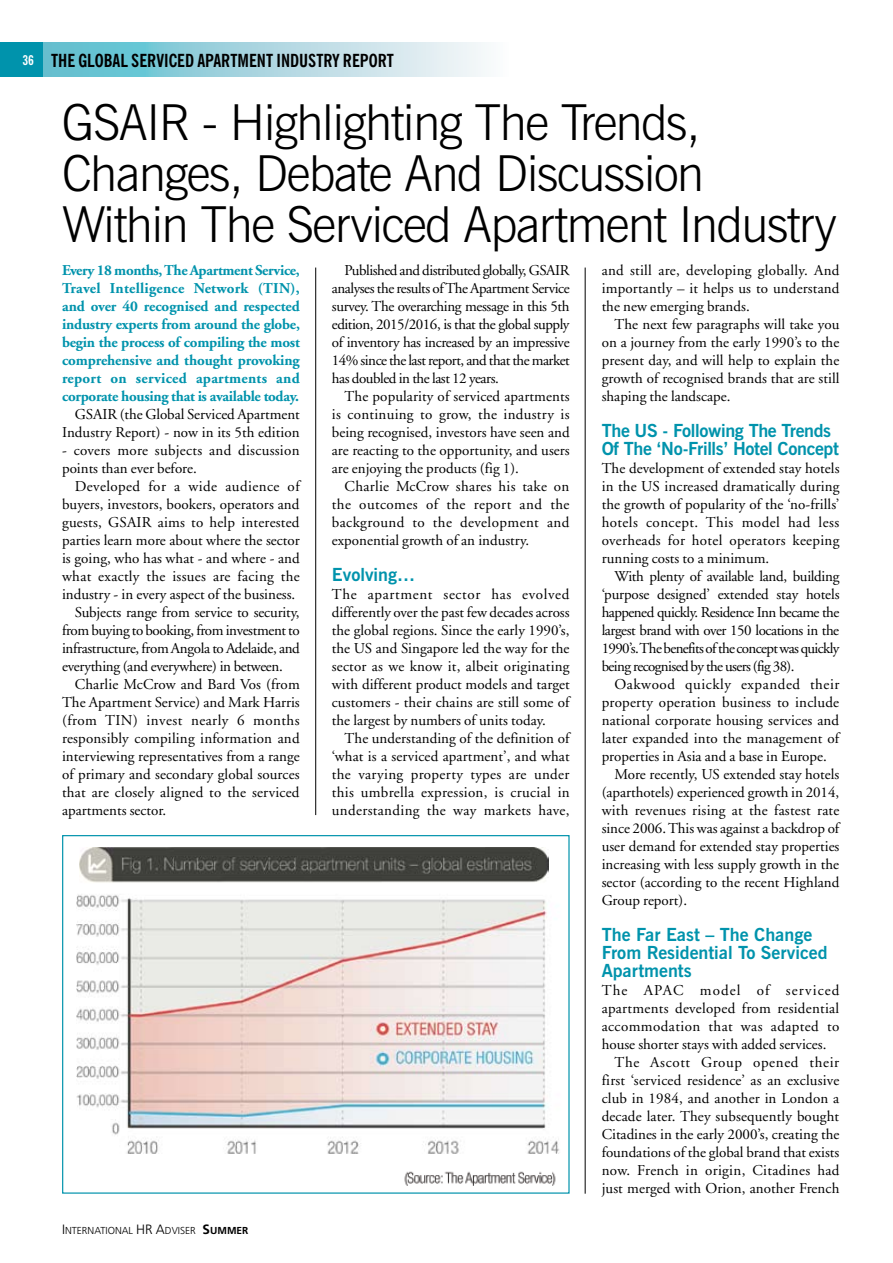
<style>
.page{position:relative;width:893px;height:1263px;background:#fff}
.page>*{position:absolute;margin:0;border:0;box-sizing:border-box;transform-origin:0 0}
.t1{font:300 49.5px/51px "News Gothic BT";letter-spacing:-.03em;color:#000}
.t2{font:700 18px/18px "News Gothic BT";color:#0093ac}
.t3{font:700 18px/18px "News Gothic BT";letter-spacing:-.02em;color:#0093ac}
.t4{font:700 condensed 18px "News Gothic BT";color:#000}
.t5{font:15px/18px "Adobe Garamond";letter-spacing:.005em;color:#000;text-align:justify}
.t6{font:700 15px/18px "Adobe Garamond";letter-spacing:-.02em;color:#0093ac;text-align:justify}
.t7{font:15px "Adobe Garamond";letter-spacing:.03em;color:#000}
.t8{font:15px "Adobe Garamond";letter-spacing:-.025em;color:#000}
.t9{font:15px "Adobe Garamond";letter-spacing:-.02em;color:#000}
.t10{font:15px "Adobe Garamond";letter-spacing:.04em;color:#000}
.t11{font:15px "Adobe Garamond";letter-spacing:.045em;color:#000}
.t12{font:15px "Adobe Garamond";letter-spacing:.075em;color:#000}
.t13{font:300 10.2px "Frutiger";color:#000}
.s1{font-size:13.5px;color:#fff}
.s2{font-size:13.5px}
.s3{font-weight:700;font-size:13.5px}
.s4{font-weight:700}
</style>
<div class="page">
<div style="left:0;top:43px;width:43px;height:34px;background:#0093ac"></div>
<svg style="left:43px;top:43px;width:442px;height:34px"></svg>
<hr style="left:585px;top:268px;width:1px;height:926px;background:#000">
<hr style="left:315px;top:268px;width:1px;height:547px;background:#000">
<img style="left:76px;top:894px;width:483px;height:260px">
<div style="left:77px;top:844px;width:477px;height:41px;background:linear-gradient(to right,#fff,#fff)"></div>
<img style="left:79px;top:848px;width:469px;height:37px">
<img style="left:404px;top:1171px;width:152px;height:15px">
<p class="t4" style="left:22px;top:49px;width:373px"><span class="s1">36</span> THE GLOBAL SERVICED APARTMENT INDUSTRY REPORT</p>
<h1 class="t1" style="left:62px;top:96px;width:777px">GSAIR - Highlighting The Trends,<br>Changes, Debate And Discussion<br>Within The Serviced Apartment Industry</h1>
<p class="t6" style="left:62px;top:262px;width:239px">Every 18 months, The Apartment Service, Travel Intelligence Network (TIN), and over 40 recognised and respected industry experts from around the globe, begin the process of compiling the most comprehensive and thought provoking report on serviced apartments and corporate housing that is available today.</p>
<p class="t5" style="left:62px;top:406px;width:239px;text-align:right">GSAIR (the Global Serviced Apartment<br>Industry Report) - now in its 5th edition</p>
<p class="t5" style="left:62px;top:442px;width:239px">- covers more subjects and discussion points than ever before.</p>
<p class="t7" style="left:75px;top:479px;width:226px">Developed for a wide audience of</p>
<p class="t5" style="left:62px;top:496px;width:239px">buyers, investors, bookers, operators and</p>
<p class="t5" style="left:62px;top:514px;width:239px">guests, GSAIR aims to help interested</p>
<p class="t5" style="left:62px;top:532px;width:239px">parties learn more about where the sector</p>
<p class="t5" style="left:62px;top:550px;width:239px">is going, who has what - and where - and</p>
<p class="t5" style="left:62px;top:568px;width:239px">what exactly the issues are facing the</p>
<p class="t5" style="left:62px;top:586px;width:235px">industry - in every aspect of the business.</p>
<p class="t5" style="left:75px;top:604px;width:226px">Subjects range from service to security,</p>
<p class="t8" style="left:62px;top:623px;width:239px">from buying to booking, from investment to</p>
<p class="t8" style="left:62px;top:641px;width:239px">infrastructure, from Angola to Adelaide, and</p>
<p class="t9" style="left:62px;top:659px;width:222px">everything (and everywhere) in between.</p>
<p class="t5" style="left:75px;top:676px;width:227px">Charlie McCrow and Bard Vos (from</p>
<p class="t5" style="left:62px;top:694px;width:239px">The Apartment Service) and Mark Harris</p>
<p class="t7" style="left:62px;top:713px;width:239px">(from TIN) invest nearly 6 months</p>
<p class="t5" style="left:62px;top:730px;width:239px">responsibly compiling information and</p>
<p class="t5" style="left:62px;top:748px;width:239px">interviewing representatives from a range</p>
<p class="t5" style="left:62px;top:766px;width:239px">of primary and secondary global sources</p>
<p class="t5" style="left:62px;top:784px;width:239px">that are closely aligned to the serviced</p>
<p class="t5" style="left:62px;top:802px;width:106px">apartments sector.</p>
<p class="t13" style="left:62px;top:1224px;width:188px"><span class="s2">I</span>NTERNATIONAL <span class="s2">HR A</span>DVISER <span class="s3">S</span><span class="s4">UMMER</span></p>
<p class="t5" style="left:332px;top:262px;width:239px;text-indent:13px">Published and distributed globally, GSAIR analyses the results of The Apartment Service survey. The overarching message in this 5th edition, 2015/2016, is that the global supply of inventory has increased by an impressive 14% since the last report, and that the market has doubled in the last 12 years.</p>
<p class="t5" style="left:332px;top:388px;width:239px;text-indent:13px">The popularity of serviced apartments is continuing to grow, the industry is being recognised, investors have seen and are reacting to the opportunity, and users are enjoying the products (fig 1).</p>
<p class="t5" style="left:332px;top:478px;width:239px;text-indent:13px">Charlie McCrow shares his take on the outcomes of the report and the background to the development and exponential growth of an industry.</p>
<p class="t2" style="left:332px;top:566px;width:85px">Evolving…</p>
<p class="t5" style="left:332px;top:586px;width:239px">The apartment sector has evolved differently over the past few decades across the global regions. Since the early 1990’s, the US and Singapore led the way for the sector as we know it, albeit originating with different product models and target customers - their chains are still some of the largest by numbers of units today.</p>
<p class="t5" style="left:332px;top:730px;width:239px;text-indent:13px">The understanding of the definition of ‘what is a serviced apartment’, and what the varying property types are under this umbrella expression, is crucial in understanding the way markets have,</p>
<p class="t5" style="left:602px;top:262px;width:239px">and still are, developing globally. And importantly – it helps us to understand the new emerging brands.</p>
<p class="t5" style="left:602px;top:316px;width:239px;text-indent:13px">The next few paragraphs will take you on a journey from the early 1990’s to the present day, and will help to explain the growth of recognised brands that are still shaping the landscape.</p>
<p class="t3" style="left:602px;top:422px;width:239px">The US - Following The Trends<br>Of The ‘No-Frills’ Hotel Concept</p>
<p class="t5" style="left:602px;top:460px;width:239px">The development of extended stay hotels in the US increased dramatically during the growth of popularity of the ‘no-frills’ hotels concept. This model had less overheads for hotel operators keeping running costs to a minimum.</p>
<p class="t5" style="left:602px;top:568px;width:239px;text-indent:13px">With plenty of available land, building ‘purpose designed’ extended stay hotels happened quickly. Residence Inn became the largest brand with over 150 locations in the 1990’s. The benefits of the concept was quickly being recognised by the users (fig 38).</p>
<p class="t10" style="left:614px;top:677px;width:227px">Oakwood quickly expanded their</p>
<p class="t5" style="left:602px;top:694px;width:239px">property operation business to include</p>
<p class="t5" style="left:602px;top:712px;width:239px">national corporate housing services and</p>
<p class="t5" style="left:602px;top:730px;width:239px">later expanded into the management of</p>
<p class="t5" style="left:602px;top:748px;width:227px">properties in Asia and a base in Europe.</p>
<p class="t5" style="left:614px;top:766px;width:226px">More recently, US extended stay hotels</p>
<p class="t5" style="left:602px;top:784px;width:239px">(aparthotels) experienced growth in 2014,</p>
<p class="t5" style="left:602px;top:802px;width:239px">with revenues rising at the fastest rate</p>
<p class="t5" style="left:602px;top:820px;width:239px">since 2006. This was against a backdrop of</p>
<p class="t5" style="left:602px;top:838px;width:239px">user demand for extended stay properties</p>
<p class="t5" style="left:602px;top:856px;width:239px">increasing with less supply growth in the</p>
<p class="t5" style="left:602px;top:874px;width:239px">sector (according to the recent Highland</p>
<p class="t5" style="left:602px;top:892px;width:87px">Group report).</p>
<p class="t2" style="left:602px;top:926px;width:227px">The Far East – The Change<br>From Residential To Serviced<br>Apartments</p>
<p class="t12" style="left:602px;top:983px;width:239px">The APAC model of serviced</p>
<p class="t5" style="left:602px;top:1000px;width:239px">apartments developed from residential</p>
<p class="t7" style="left:602px;top:1019px;width:239px">accommodation that was adapted to</p>
<p class="t5" style="left:602px;top:1036px;width:226px">house shorter stays with added services.</p>
<p class="t11" style="left:614px;top:1055px;width:226px">The Ascott Group opened their</p>
<p class="t5" style="left:602px;top:1072px;width:239px">first ‘serviced residence’ as an exclusive</p>
<p class="t5" style="left:602px;top:1090px;width:239px">club in 1984, and another in London a</p>
<p class="t5" style="left:602px;top:1108px;width:239px">decade later. They subsequently bought</p>
<p class="t5" style="left:602px;top:1126px;width:239px">Citadines in the early 2000’s, creating the</p>
<p class="t5" style="left:602px;top:1144px;width:239px">foundations of the global brand that exists</p>
<p class="t5" style="left:602px;top:1162px;width:239px">now. French in origin, Citadines had</p>
<p class="t5" style="left:602px;top:1180px;width:239px">just merged with Orion, another French</p>
</div>
